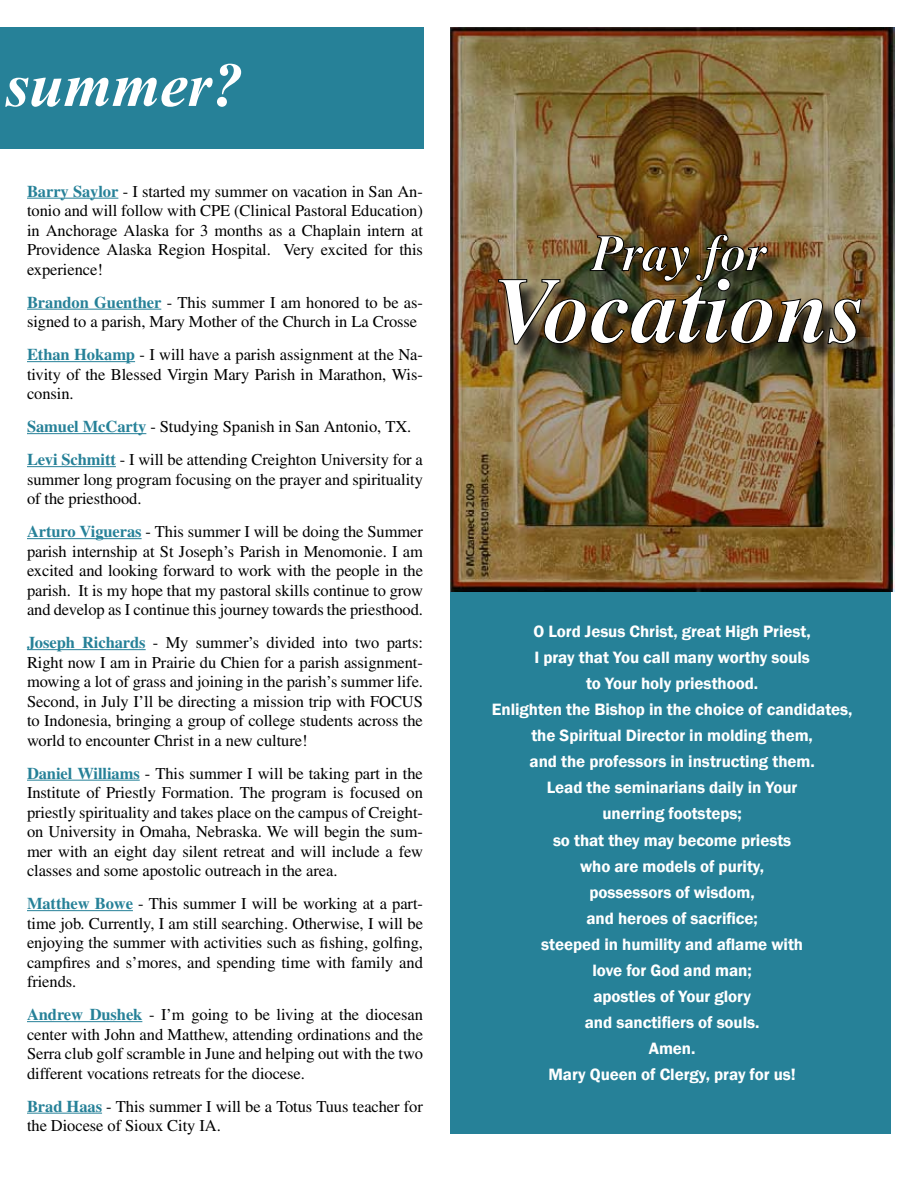
<style>
.page{position:relative;width:918px;height:1188px;background:#fff}
.page>*{position:absolute;margin:0;border:0;box-sizing:border-box;transform-origin:0 0}
.t1{font:italic 700 62.4px "Times New Roman";letter-spacing:-.005em;color:#fff}
.t2{font:600 16.95px/26.1px "Franklin Gothic";letter-spacing:-.005em;color:#fff;text-align:center}
.t3{font:16.5px/19.5px "Times";letter-spacing:-.005em;color:#000;text-align:justify}
.s1{font-weight:700;color:#268198}
</style>
<div class="page">
<div style="left:0;top:27px;width:423px;height:121px;background:#268198"></div>
<div style="left:450px;top:588px;width:441px;height:546px;background:#268198"></div>
<hr style="left:27px;top:198px;width:91px;height:1px;background:#268198">
<hr style="left:27px;top:309px;width:134px;height:1px;background:#268198">
<hr style="left:27px;top:361px;width:108px;height:1px;background:#268198">
<hr style="left:27px;top:433px;width:119px;height:1px;background:#268198">
<hr style="left:27px;top:466px;width:89px;height:1px;background:#268198">
<hr style="left:27px;top:538px;width:115px;height:1px;background:#268198">
<hr style="left:27px;top:649px;width:119px;height:1px;background:#268198">
<hr style="left:27px;top:780px;width:113px;height:1px;background:#268198">
<hr style="left:27px;top:910px;width:106px;height:1px;background:#268198">
<hr style="left:27px;top:1021px;width:115px;height:1px;background:#268198">
<hr style="left:27px;top:1113px;width:75px;height:1px;background:#268198">
<img style="left:450px;top:27px;width:441px;height:564px">
<div style="left:501px;top:237px;width:379px;height:126px;background:#000;opacity:.75"></div>
<img style="left:498px;top:234px;width:364px;height:111px">
<h1 class="t1" style="left:5px;top:42px;width:239px">summer?</h1>
<p class="t3" style="left:27px;top:181px;width:398px"><span class="s1">Barry Saylor</span> - I started my summer on vacation in San An&shy;tonio and will follow with CPE (Clinical Pastoral Education) in Anchorage Alaska for 3 months as a Chaplain intern at Providence Alaska Region Hospital. Very excited for this experience!</p>
<p class="t3" style="left:27px;top:292px;width:398px"><span class="s1">Brandon Guenther</span> - This summer I am honored to be as&shy;signed to a parish, Mary Mother of the Church in La Crosse</p>
<p class="t3" style="left:27px;top:345px;width:397px"><span class="s1">Ethan Hokamp</span> - I will have a parish assignment at the Na&shy;tivity of the Blessed Virgin Mary Parish in Marathon, Wis&shy;consin.</p>
<p class="t3" style="left:27px;top:410px;width:397px;line-height:33px"><span class="s1">Samuel McCarty</span> - Studying Spanish in San Antonio, TX.<br><span class="s1">Levi Schmitt</span> - I will be attending Creighton University for a</p>
<p class="t3" style="left:27px;top:469px;width:398px">summer long program focusing on the prayer and spirituality of the priesthood.</p>
<p class="t3" style="left:27px;top:522px;width:398px"><span class="s1">Arturo Vigueras</span> - This summer I will be doing the Summer parish internship at St Joseph’s Parish in Menomonie. I am excited and looking forward to work with the people in the parish. It is my hope that my pastoral skills continue to grow and develop as I continue this journey towards the priesthood.</p>
<p class="t3" style="left:27px;top:633px;width:398px"><span class="s1">Joseph Richards</span> - My summer’s divided into two parts:<br>Right now I am in Prairie du Chien for a parish assignment&shy;mowing a lot of grass and joining in the parish’s summer life.<br>Second, in July I’ll be directing a mission trip with FOCUS to Indonesia, bringing a group of college students across the world to encounter Christ in a new culture!</p>
<p class="t3" style="left:27px;top:763px;width:398px"><span class="s1">Daniel Williams</span> - This summer I will be taking part in the Institute of Priestly Formation. The program is focused on priestly spirituality and takes place on the campus of Creight&shy;on University in Omaha, Nebraska. We will begin the sum&shy;mer with an eight day silent retreat and will include a few classes and some apostolic outreach in the area.</p>
<p class="t3" style="left:27px;top:894px;width:398px"><span class="s1">Matthew Bowe</span> - This summer I will be working at a part&shy;time job. Currently, I am still searching. Otherwise, I will be enjoying the summer with activities such as fishing, golfing, campfires and s’mores, and spending time with family and friends.</p>
<p class="t3" style="left:27px;top:1005px;width:398px"><span class="s1">Andrew Dushek</span> - I’m going to be living at the diocesan center with John and Matthew, attending ordinations and the Serra club golf scramble in June and helping out with the two different vocations retreats for the diocese.</p>
<p class="t3" style="left:27px;top:1096px;width:397px"><span class="s1">Brad Haas</span> - This summer I will be a Totus Tuus teacher for the Diocese of Sioux City IA.</p>
<p class="t2" style="left:492px;top:619px;width:362px">O Lord Jesus Christ, great High Priest,<br>I pray that You call many worthy souls<br>to Your holy priesthood.<br>Enlighten the Bishop in the choice of candidates, the Spiritual Director in molding them,<br>and the professors in instructing them.<br>Lead the seminarians daily in Your<br>unerring footsteps;<br>so that they may become priests<br>who are models of purity,<br>possessors of wisdom,<br>and heroes of sacrifice;<br>steeped in humility and aflame with<br>love for God and man;<br>apostles of Your glory<br>and sanctifiers of souls.<br>Amen.<br>Mary Queen of Clergy, pray for us!</p>
</div>
